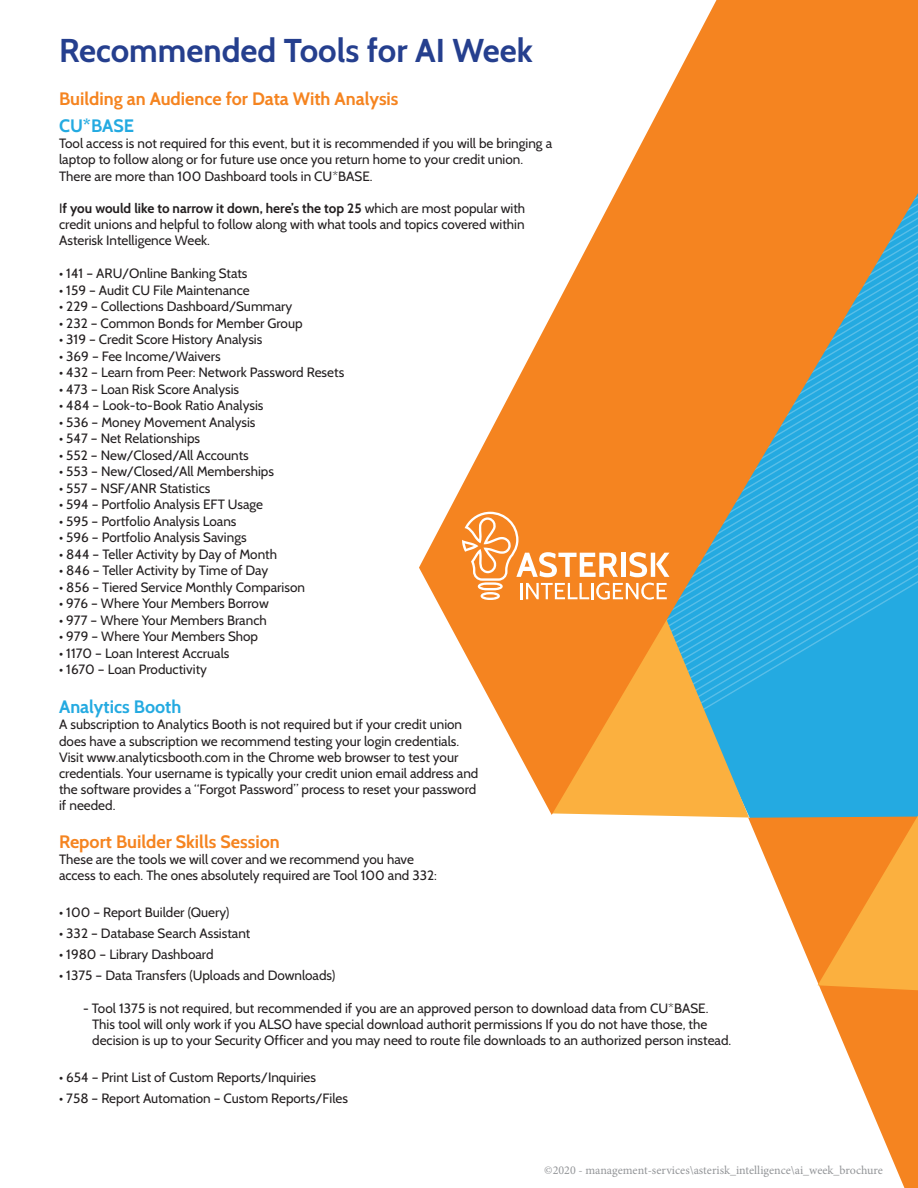
<style>
.page{position:relative;width:918px;height:1188px;background:#fff}
.page>*{position:absolute;margin:0;border:0;box-sizing:border-box;transform-origin:0 0}
.t1{font:700 33px "Cabin";color:#253f8e}
.t2{font:700 18px "Cabin";color:#f58420}
.t3{font:700 18px "Cabin";color:#24aae1}
.t4{font:13.5px/16.2px "Cabin";color:#231f20}
.t5{font:12px "Minion Pro";letter-spacing:-.005em;color:#939598}
.s1{font-weight:700}
</style>
<div class="page">
<svg style="left:748px;top:817px;width:170px;height:371px"></svg>
<svg style="left:419px;top:0;width:499px;height:815px"></svg>
<svg style="left:818px;top:816px;width:100px;height:174px;background:#f69930"></svg>
<svg style="left:462px;top:512px;width:207px;height:88px;background:#f69d4d"></svg>
<h1 class="t1" style="left:59px;top:31px;width:475px">Recommended Tools for AI Week</h1>
<h2 class="t2" style="left:59px;top:88px;width:341px">Building an Audience for Data With Analysis</h2>
<h2 class="t3" style="left:59px;top:115px;width:77px">CU*BASE</h2>
<p class="t4" style="left:59px;top:135px;width:495px">Tool access is not required for this event, but it is recommended if you will be bringing a laptop to follow along or for future use once you return home to your credit union.<br>There are more than 100 Dashboard tools in CU*BASE.</p>
<p class="t4" style="left:59px;top:200px;width:468px;text-align:justify">I<span class="s1">f you would like to narrow it down, here’s the top 25</span> which are most popular with credit unions and helpful to follow along with what tools and topics covered within Asterisk Intelligence Week.</p>
<p class="t4" style="left:59px;top:265px;width:190px">• 141 – ARU/Online Banking Stats</p>
<p class="t4" style="left:59px;top:282px;width:192px">• 159 – Audit CU File Maintenance</p>
<p class="t4" style="left:59px;top:298px;width:235px">• 229 – Collections Dashboard/Summary</p>
<p class="t4" style="left:59px;top:315px;width:245px">• 232 – Common Bonds for Member Group</p>
<p class="t4" style="left:59px;top:331px;width:205px">• 319 – Credit Score History Analysis</p>
<p class="t4" style="left:59px;top:348px;width:163px">• 369 – Fee Income/Waivers</p>
<p class="t4" style="left:59px;top:364px;width:287px">• 432 – Learn from Peer: Network Password Resets</p>
<p class="t4" style="left:59px;top:381px;width:182px">• 473 – Loan Risk Score Analysis</p>
<p class="t4" style="left:59px;top:397px;width:206px">• 484 – Look-to-Book Ratio Analysis</p>
<p class="t4" style="left:59px;top:414px;width:198px">• 536 – Money Movement Analysis</p>
<p class="t4" style="left:59px;top:430px;width:143px">• 547 – Net Relationships</p>
<p class="t4" style="left:59px;top:447px;width:191px">• 552 – New/Closed/All Accounts</p>
<p class="t4" style="left:59px;top:463px;width:216px">• 553 – New/Closed/All Memberships</p>
<p class="t4" style="left:59px;top:480px;width:153px">• 557 – NSF/ANR Statistics</p>
<p class="t4" style="left:59px;top:496px;width:206px">• 594 – Portfolio Analysis EFT Usage</p>
<p class="t4" style="left:59px;top:513px;width:179px">• 595 – Portfolio Analysis Loans</p>
<p class="t4" style="left:59px;top:529px;width:189px">• 596 – Portfolio Analysis Savings</p>
<p class="t4" style="left:59px;top:546px;width:219px">• 844 – Teller Activity by Day of Month</p>
<p class="t4" style="left:59px;top:562px;width:211px">• 846 – Teller Activity by Time of Day</p>
<p class="t4" style="left:59px;top:579px;width:247px">• 856 – Tiered Service Monthly Comparison</p>
<p class="t4" style="left:59px;top:595px;width:211px">• 976 – Where Your Members Borrow</p>
<p class="t4" style="left:59px;top:612px;width:209px">• 977 – Where Your Members Branch</p>
<p class="t4" style="left:59px;top:628px;width:200px">• 979 – Where Your Members Shop</p>
<p class="t4" style="left:59px;top:645px;width:172px">• 1170 – Loan Interest Accruals</p>
<p class="t4" style="left:59px;top:661px;width:149px">• 1670 – Loan Productivity</p>
<h2 class="t3" style="left:59px;top:696px;width:124px">Analytics Booth</h2>
<p class="t4" style="left:59px;top:716px;width:421px">A subscription to Analytics Booth is not required but if your credit union does have a subscription we recommend testing your login credentials.<br>Visit www.analyticsbooth.com in the Chrome web browser to test your credentials. Your username is typically your credit union email address and the software provides a “Forgot Password” process to reset your password if needed.</p>
<h2 class="t2" style="left:59px;top:830px;width:222px">Report Builder Skills Session</h2>
<p class="t4" style="left:59px;top:851px;width:379px">These are the tools we will cover and we recommend you have access to each. The ones absolutely required are Tool 100 and 332:</p>
<p class="t4" style="left:59px;top:904px;width:172px">• 100 – Report Builder (Query)</p>
<p class="t4" style="left:59px;top:925px;width:193px">• 332 – Database Search Assistant</p>
<p class="t4" style="left:59px;top:946px;width:156px">• 1980 – Library Dashboard</p>
<p class="t4" style="left:59px;top:967px;width:278px">• 1375 – Data Transfers (Uploads and Downloads)</p>
<p class="t4" style="left:92px;top:1000px;width:641px;text-indent:-9px">- Tool 1375 is not required, but recommended if you are an approved person to download data from CU*BASE.<br>This tool will only work if you ALSO have special download authorit permissions If you do not have those, the decision is up to your Security Officer and you may need to route file downloads to an authorized person instead.</p>
<p class="t4" style="left:59px;top:1069px;width:259px">• 654 – Print List of Custom Reports/Inquiries</p>
<p class="t4" style="left:59px;top:1090px;width:290px">• 758 – Report Automation – Custom Reports/Files</p>
<p class="t5" style="left:544px;top:1162px;width:340px">©2020 - management-services\asterisk_intelligence\ai_week_brochure</p>
</div>
